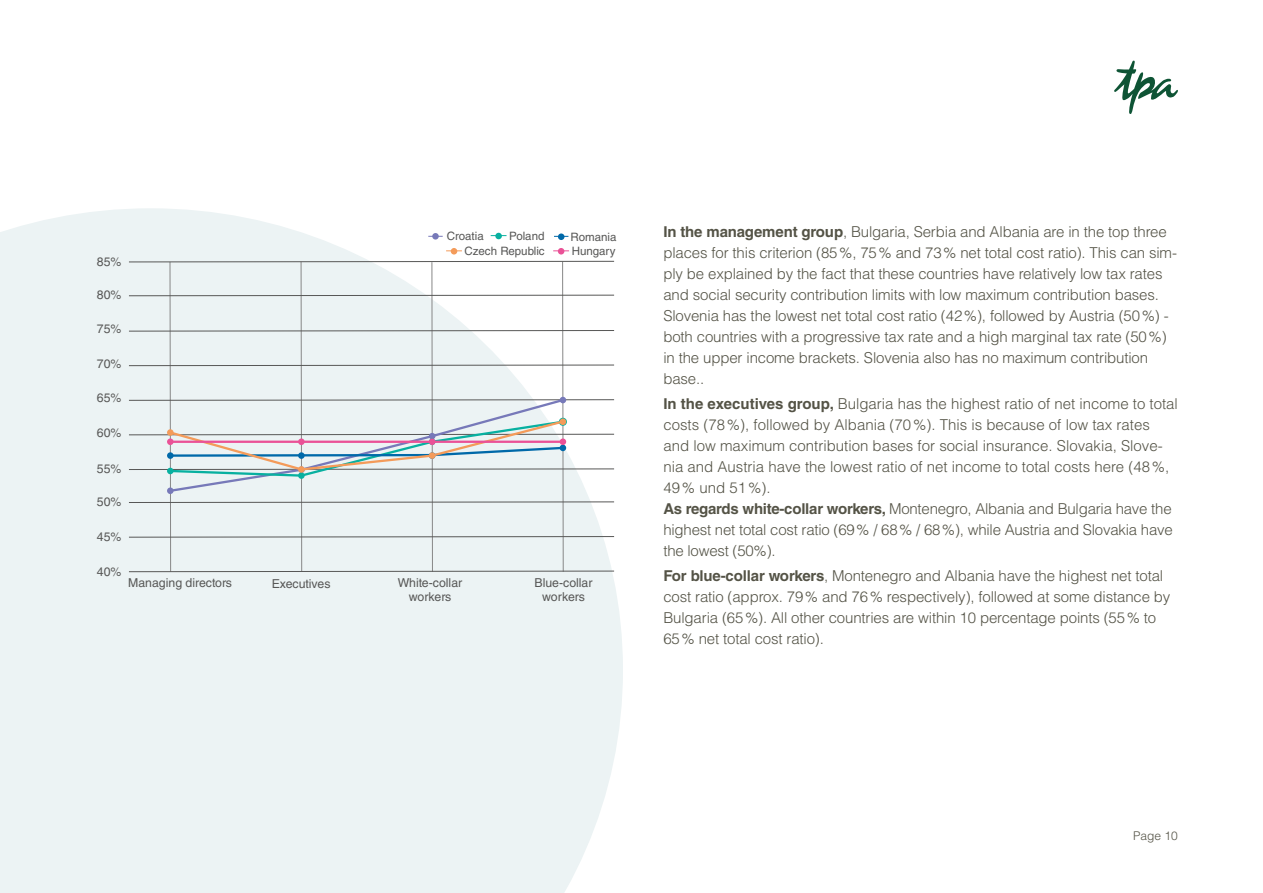
<style>
.page{position:relative;width:1263px;height:893px;background:#fff}
.page>*{position:absolute;margin:0;border:0;box-sizing:border-box;transform-origin:0 0}
.t1{font:300 15px/21px "Helvetica LT Std";letter-spacing:-.01em;color:#545346}
.t2{font:12.3px/14.7px "Helvetica LT Std";color:#575756;text-align:center}
.t3{font:300 12px "Helvetica LT Std";color:#545346}
.t4{font:11.55px "Helvetica LT Std";color:#575756}
.s1{font-weight:700}
</style>
<div class="page">
<svg style="left:1114px;top:61px;width:64px;height:53px"></svg>
<svg style="left:0;top:208px;width:623px;height:685px;fill:#ecf3f4"></svg>
<div style="left:432px;top:233px;width:7px;height:7px;background:#7779b9;border-radius:50%"></div>
<div style="left:495px;top:233px;width:7px;height:6px;background:#08b0a0;border-radius:50%"></div>
<div style="left:558px;top:233px;width:6px;height:7px;background:#0069a9;border-radius:50%"></div>
<div style="left:451px;top:248px;width:6px;height:7px;background:#f49b5a;border-radius:50%"></div>
<div style="left:558px;top:248px;width:6px;height:7px;background:#ea5297;border-radius:50%"></div>
<svg style="left:128px;top:261px;width:487px;height:311px"></svg>
<div style="left:559px;top:418px;width:8px;height:8px;border:2px solid #08b0a0;border-radius:50%"></div>
<svg style="left:167px;top:261px;width:399px;height:311px;background:#e4ebec"></svg>
<div style="left:167px;top:438px;width:7px;height:7px;background:#ea5297;border-radius:50%"></div>
<div style="left:298px;top:438px;width:7px;height:7px;background:#ea5297;border-radius:50%"></div>
<div style="left:429px;top:438px;width:6px;height:7px;background:#ea5297;border-radius:50%"></div>
<div style="left:560px;top:438px;width:6px;height:7px;background:#ea5297;border-radius:50%"></div>
<hr style="left:170px;top:441px;width:393px;height:2px;background:#ea5297">
<p class="t2" style="left:97px;top:254px;width:26px">85%</p>
<p class="t2" style="left:97px;top:288px;width:26px">80%</p>
<p class="t2" style="left:97px;top:322px;width:26px">75%</p>
<p class="t2" style="left:97px;top:356px;width:26px">70%</p>
<p class="t2" style="left:97px;top:390px;width:26px">65%</p>
<p class="t2" style="left:97px;top:425px;width:26px">60%</p>
<p class="t2" style="left:97px;top:461px;width:26px">55%</p>
<p class="t2" style="left:97px;top:495px;width:26px">50%</p>
<p class="t2" style="left:97px;top:529px;width:26px">45%</p>
<p class="t2" style="left:97px;top:564px;width:26px">40%</p>
<p class="t2" style="left:128px;top:575px;width:105px">Managing directors</p>
<p class="t2" style="left:272px;top:576px;width:60px">Executives</p>
<p class="t4" style="left:447px;top:230px;width:38px">Croatia</p>
<p class="t4" style="left:509px;top:229px;width:37px">Poland</p>
<p class="t4" style="left:571px;top:230px;width:47px">Romania</p>
<p class="t4" style="left:465px;top:244px;width:82px">Czech Republic</p>
<p class="t4" style="left:572px;top:244px;width:45px">Hungary</p>
<p class="t2" style="left:398px;top:575px;width:66px">White-collar workers</p>
<p class="t2" style="left:534px;top:575px;width:60px">Blue-collar workers</p>
<p class="t1" style="left:663px;top:221px;width:515px"><span class="s1">In the management group</span>, Bulgaria, Serbia and Albania are in the top three places for this criterion (85%, 75% and 73% net total cost ratio). This can sim&shy;ply be explained by the fact that these countries have relatively low tax rates and social security contribution limits with low maximum contribution bases.<br>Slovenia has the lowest net total cost ratio (42%), followed by Austria (50%) - both countries with a progressive tax rate and a high marginal tax rate (50%) in the upper income brackets. Slovenia also has no maximum contribution base..</p>
<p class="t1" style="left:663px;top:393px;width:516px"><span class="s1">In the executives group,</span> Bulgaria has the highest ratio of net income to total costs (78%), followed by Albania (70%). This is because of low tax rates and low maximum contribution bases for social insurance. Slovakia, Slove&shy;nia and Austria have the lowest ratio of net income to total costs here (48%, 49% und 51%).<br><span class="s1">As regards white-collar workers,</span> Montenegro, Albania and Bulgaria have the highest net total cost ratio (69% / 68% / 68%), while Austria and Slovakia have the lowest (50%).</p>
<p class="t1" style="left:663px;top:565px;width:508px"><span class="s1">For blue-collar workers</span>, Montenegro and Albania have the highest net total cost ratio (approx. 79% and 76% respectively), followed at some distance by Bulgaria (65%). All other countries are within 10 percentage points (55% to 65% net total cost ratio).</p>
<p class="t3" style="left:1133px;top:828px;width:46px">Page 10</p>
</div>
